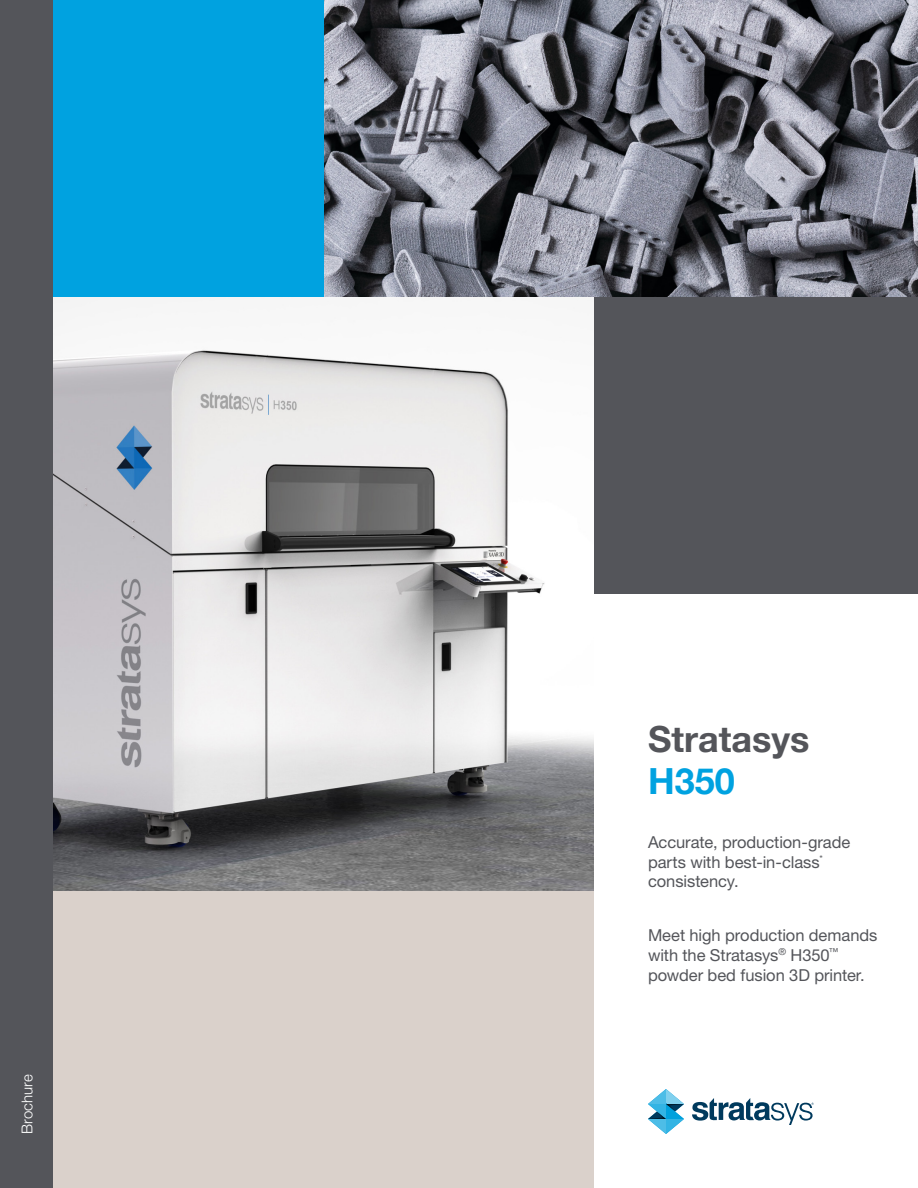
<style>
.page{position:relative;width:918px;height:1188px;background:#fff}
.page>*{position:absolute;margin:0;border:0;box-sizing:border-box;transform-origin:0 0}
.t1{font:700 36px "Helvetica Neue";color:#54555a}
.t2{font:700 36px "Helvetica Neue";color:#00a2e0}
.t3{font:16.5px/19.8px "Helvetica Neue LT Std";letter-spacing:-.005em;color:#54555a}
.t4{font:300 15px "Helvetica Neue LT Std";letter-spacing:.005em;color:#fff}
</style>
<div class="page">
<div style="left:0;top:0;width:54px;height:1188px;background:#54555a"></div>
<div style="left:54px;top:0;width:270px;height:297px;background:#00a2e0"></div>
<div style="left:594px;top:297px;width:324px;height:297px;background:#54555a"></div>
<img style="left:54px;top:297px;width:540px;height:594px">
<div style="left:54px;top:891px;width:540px;height:297px;background:#dad1cb"></div>
<svg style="left:648px;top:1089px;width:36px;height:45px"></svg>
<svg style="left:692px;top:1098px;width:122px;height:27px"></svg>
<img style="left:324px;top:0;width:594px;height:297px">
<p class="t4" style="left:18px;top:1134px;width:61px;rotate:-90deg">Brochure</p>
<h1 class="t1" style="left:648px;top:711px;width:163px">Stratasys</h1>
<h1 class="t2" style="left:648px;top:753px;width:88px">H350</h1>
<p class="t3" style="left:648px;top:832px;width:204px">Accurate, production-grade parts with best-in-class<sup>* </sup>consistency.</p>
<p class="t3" style="left:648px;top:925px;width:231px">Meet high production demands with the Stratasys<sup>®</sup> H350<sup>™ </sup>powder bed fusion 3D printer.</p>
</div>
